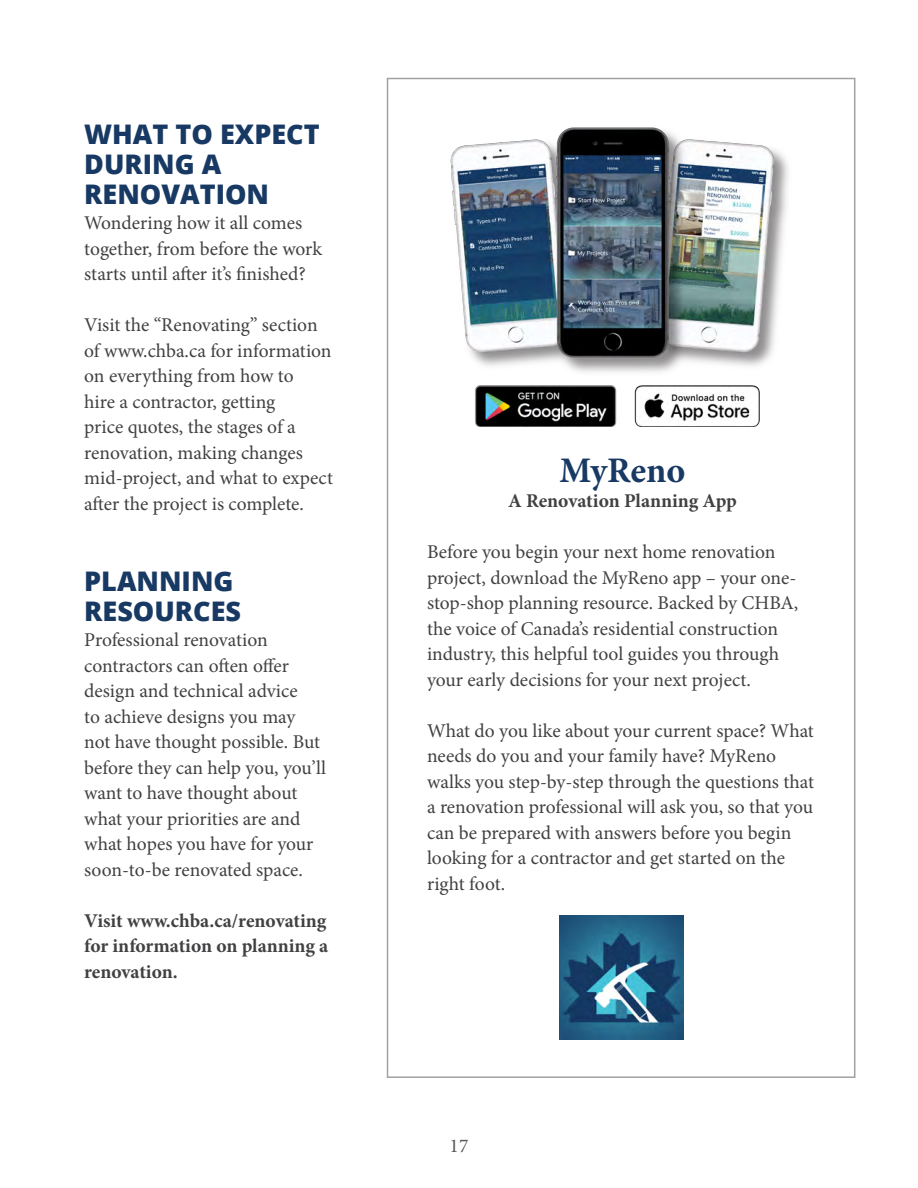
<style>
.page{position:relative;width:918px;height:1188px;background:#fff}
.page>*{position:absolute;margin:0;border:0;box-sizing:border-box;transform-origin:0 0}
.t1{font:700 36px "Minion Pro";letter-spacing:-.005em;color:#173963}
.t2{font:800 27px/30px "Open Sans";color:#173963}
.t3{font:19.5px/25.5px "Minion Pro";letter-spacing:-.005em;color:#414042}
.t4{font:700 19.5px/25.5px "Minion Pro";letter-spacing:-.005em;color:#414042;text-align:justify}
.t5{font:19.5px "Minion Pro";color:#58595b}
</style>
<div class="page">
<img style="left:450px;top:127px;width:338px;height:300px">
<img style="left:559px;top:915px;width:124px;height:124px">
<h2 class="t2" style="left:84px;top:118px;width:237px">WHAT TO EXPECT<br>DURING A<br>RENOVATION</h2>
<p class="t3" style="left:84px;top:210px;width:239px">Wondering how it all comes together, from before the work starts until after it’s finished?</p>
<p class="t3" style="left:84px;top:312px;width:250px">Visit the “Renovating” section of www.chba.ca for information on everything from how to<br>hire a contractor, getting<br>price quotes, the stages of a renovation, making changes mid-project, and what to expect after the project is complete.</p>
<h2 class="t2" style="left:84px;top:565px;width:158px">PLANNING<br>RESOURCES</h2>
<p class="t3" style="left:84px;top:627px;width:243px">Professional renovation contractors can often offer design and technical advice<br>to achieve designs you may not have thought possible. But before they can help you, you’ll want to have thought about what your priorities are and what hopes you have for your soon-to-be renovated space.</p>
<p class="t4" style="left:84px;top:908px;width:246px">Visit www.chba.ca/renovating for information on planning a renovation.</p>
<h1 class="t1" style="left:560px;top:445px;width:127px">MyReno</h1>
<p class="t4" style="left:508px;top:488px;width:230px">A Renovation Planning App</p>
<p class="t3" style="left:427px;top:539px;width:373px">Before you begin your next home renovation project, download the MyReno app – your one&shy;stop-shop planning resource. Backed by CHBA, the voice of Canada’s residential construction industry, this helpful tool guides you through your early decisions for your next project.</p>
<p class="t3" style="left:427px;top:718px;width:389px">What do you like about your current space? What needs do you and your family have? MyReno walks you step-by-step through the questions that a renovation professional will ask you, so that you can be prepared with answers before you begin looking for a contractor and get started on the right foot.</p>
<p class="t5" style="left:450px;top:1133px;width:20px">17</p>
</div>
